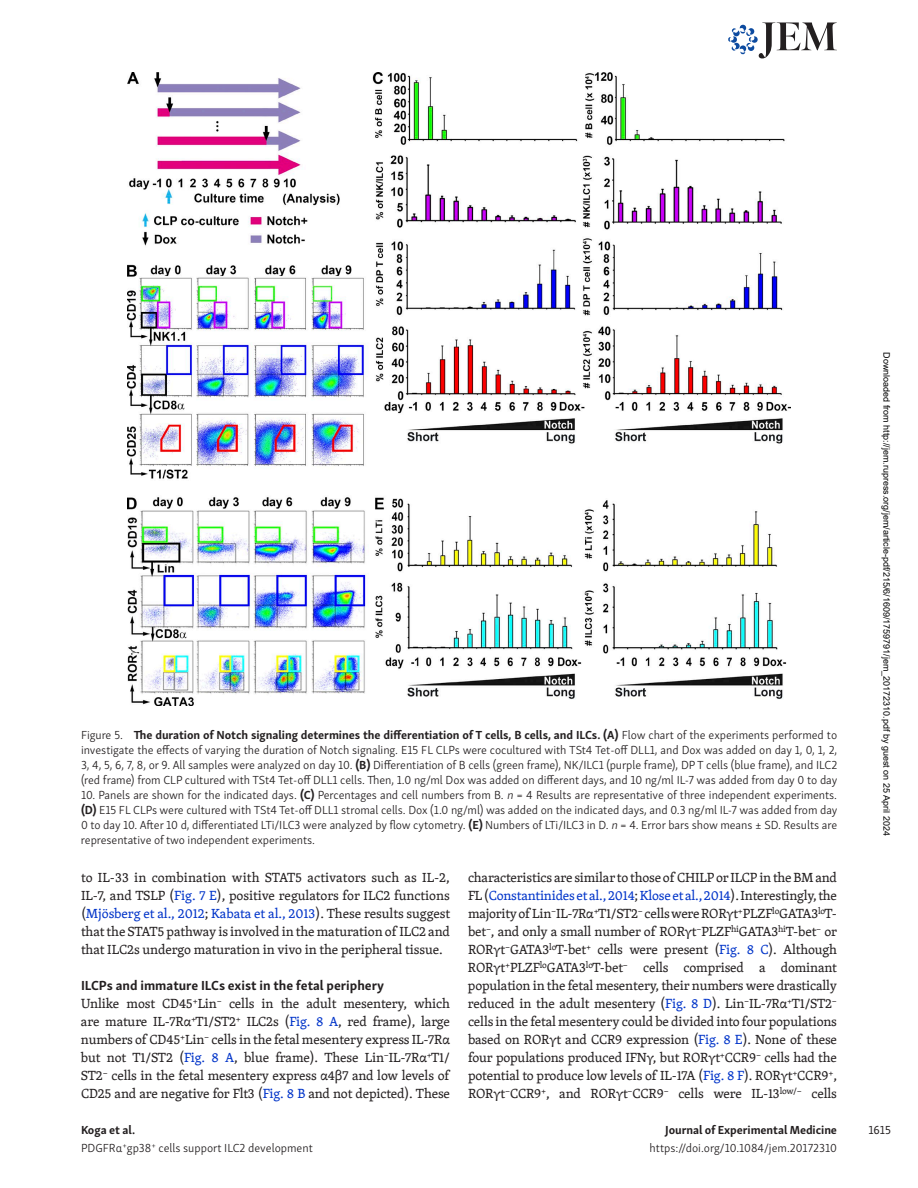
<style>
.page{position:relative;width:918px;height:1188px;background:#fff}
.page>*{position:absolute;margin:0;border:0;box-sizing:border-box;transform-origin:0 0}
.t1{font:13.5px/18px "Skolar PE";letter-spacing:-.01em;color:#231f20;text-align:justify}
.t2{font:700 13.5px "Skolar Sans PE";color:#231f20}
.t3{font:300 12px/15px "Skolar Sans PE";letter-spacing:-.005em;color:#231f20;text-align:justify}
.t4{font:700 12px "Skolar Sans PE";letter-spacing:-.005em;color:#231f20}
.t5{font:12px "Skolar Sans PE";color:#231f20}
.t6{font:9px "Arial";color:#000}
.s1{font-weight:700}
.s2{font-style:italic}
.s3{color:#0034c9}
</style>
<div class="page">
<svg style="left:728px;top:23px;width:109px;height:35px"></svg>
<img style="left:127px;top:72px;width:664px;height:634px">
<p class="t3" style="left:81px;top:727px;width:758px">Figure 5. <span class="s1">The duration of Notch signaling determines the differentiation of T cells, B cells, and ILCs. (A)</span> Flow chart of the experiments performed to investigate the effects of varying the duration of Notch signaling. E15 FL CLPs were cocultured with TSt4 Tet-off DLL1, and Dox was added on day 1, 0, 1, 2, 3, 4, 5, 6, 7, 8, or 9. All samples were analyzed on day 10. <span class="s1">(B)</span> Differentiation of B cells (green frame), NK/ILC1 (purple frame), DP T cells (blue frame), and ILC2 (red frame) from CLP cultured with TSt4 Tet-off DLL1 cells. Then, 1.0 ng/ml Dox was added on different days, and 10 ng/ml IL-7 was added from day 0 to day</p>
<p class="t3" style="left:81px;top:787px;width:758px">10. Panels are shown for the indicated days. <span class="s1">(C)</span> Percentages and cell numbers from B. <span class="s2">n</span> = 4 Results are representative of three independent experiments. <span class="s1">(D)</span> E15 FL CLPs were cultured with TSt4 Tet-off DLL1 stromal cells. Dox (1.0 ng/ml) was added on the indicated days, and 0.3 ng/ml IL-7 was added from day 0 to day 10. After 10 d, differentiated LTi/ILC3 were analyzed by flow cytometry. <span class="s1">(E)</span> Numbers of LTi/ILC3 in D. <span class="s2">n</span> = 4. Error bars show means ± SD. Results are representative of two independent experiments.</p>
<p class="t1" style="left:81px;top:868px;width:371px">to IL-33 in combination with STAT5 activators such as IL-2, IL-7, and TSLP (<span class="s3">Fig. 7 E</span>), positive regulators for ILC2 functions (<span class="s3">Mjösberg et al., 2012</span>; <span class="s3">Kabata et al., 2013</span>). These results suggest that the STAT5 pathway is involved in the maturation of ILC2 and that ILC2s undergo maturation in vivo in the peripheral tissue.</p>
<p class="t2" style="left:81px;top:974px;width:305px">ILCPs and immature ILCs exist in the fetal periphery</p>
<p class="t1" style="left:81px;top:994px;width:371px">Unlike most CD45<sup>+</sup>Lin<sup>−</sup> cells in the adult mesentery, which are mature IL-7Rα<sup>+</sup>T1/ST2<sup>+</sup> ILC2s (<span class="s3">Fig. 8 A</span>, red frame), large numbers of CD45<sup>+</sup>Lin<sup>−</sup> cells in the fetal mesentery express IL-7Rα but not T1/ST2 (<span class="s3">Fig. 8 A</span>, blue frame). These Lin<sup>−</sup>IL-7Rα<sup>+</sup>T1/ ST2<sup>−</sup> cells in the fetal mesentery express α4β7 and low levels of CD25 and are negative for Flt3 (<span class="s3">Fig. 8 B</span> and not depicted). These</p>
<p class="t1" style="left:468px;top:868px;width:371px">characteristics are similar to those of CHILP or ILCP in the BM and FL (<span class="s3">Constantinides et al., 2014</span>; <span class="s3">Klose et al., 2014</span>). Interestingly, the majority of Lin<sup>−</sup>IL-7Rα<sup>+</sup>T1/ST2<sup>−</sup> cells were RORγt<sup>+</sup>PLZF<sup>lo</sup>GATA3<sup>lo</sup>T&shy;bet<sup>−</sup>, and only a small number of RORγt<sup>−</sup>PLZF<sup>hi</sup>GATA3<sup>hi</sup>T-bet<sup>−</sup> or RORγt<sup>−</sup>GATA3<sup>lo</sup>T-bet<sup>+</sup> cells were present (<span class="s3">Fig. 8 C</span>). Although RORγt<sup>+</sup>PLZF<sup>lo</sup>GATA3<sup>lo</sup>T-bet<sup>−</sup> cells comprised a dominant population in the fetal mesentery, their numbers were drastically reduced in the adult mesentery (<span class="s3">Fig. 8 D</span>). Lin<sup>−</sup>IL-7Rα<sup>+</sup>T1/ST2<sup>− </sup>cells in the fetal mesentery could be divided into four populations based on RORγt and CCR9 expression (<span class="s3">Fig. 8 E</span>). None of these four populations produced IFNγ, but RORγt<sup>+</sup>CCR9<sup>−</sup> cells had the potential to produce low levels of IL-17A (<span class="s3">Fig. 8 F</span>). RORγt<sup>+</sup>CCR9<sup>+</sup>, RORγt<sup>−</sup>CCR9<sup>+</sup>, and RORγt<sup>−</sup>CCR9<sup>−</sup> cells were IL-13<sup>low/−</sup> cells</p>
<p class="t3" style="left:81px;top:1120px;width:233px;line-height:18px"><span class="s1">Koga et al.<br></span>PDGFRα<sup>+</sup>gp38<sup>+</sup> cells support ILC2 development</p>
<p class="t4" style="left:665px;top:1120px;width:173px">Journal of Experimental Medicine</p>
<p class="t3" style="left:650px;top:1140px;width:189px">https://doi.org/10.1084/jem.20172310</p>
<p class="t6" style="left:890px;top:352px;width:485px;rotate:90deg">Downloaded from http://jem.rupress.org/jem/article-pdf/215/6/1609/1759791/jem_20172310.pdf by guest on 25 April 2024</p>
<p class="t5" style="left:868px;top:1121px;width:24px">1615</p>
</div>
